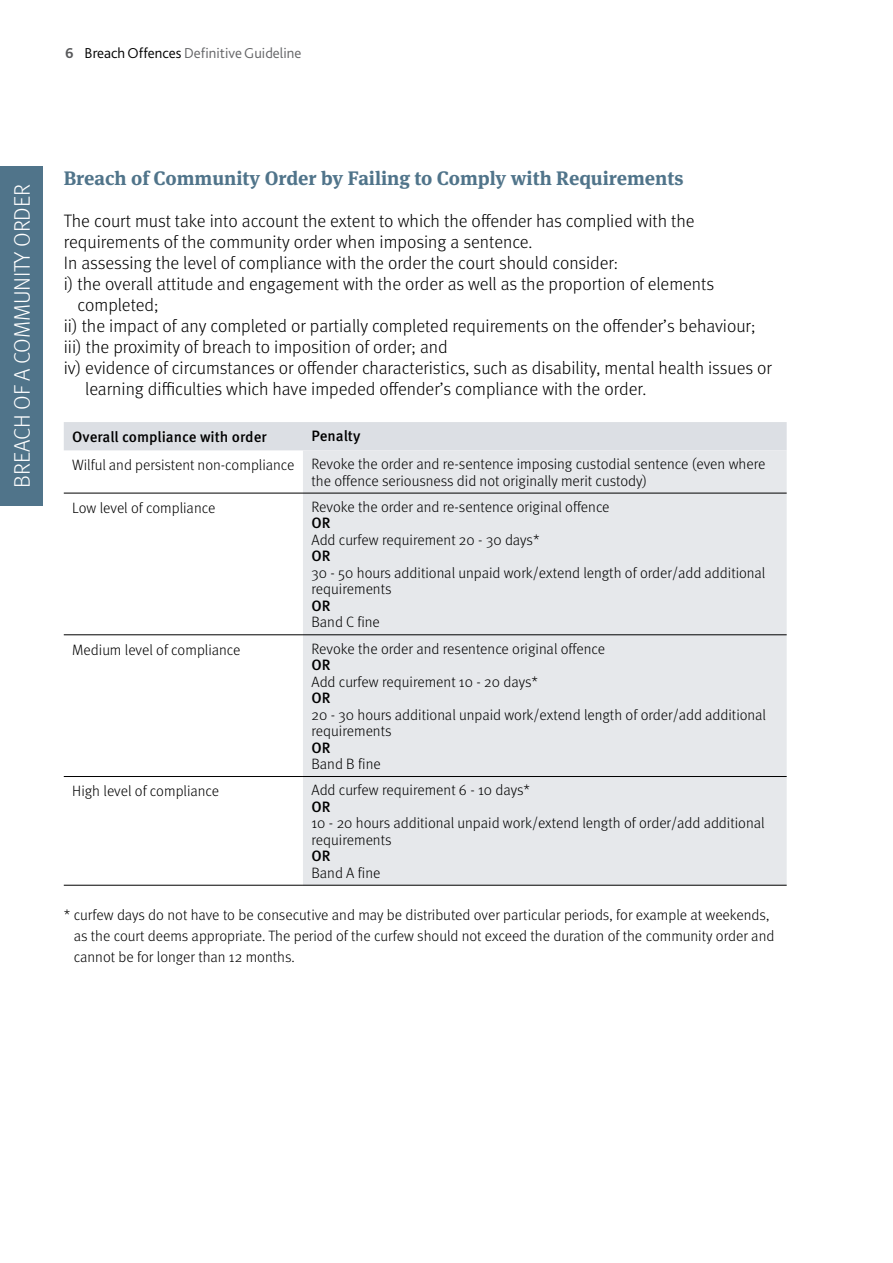
<style>
.page{position:relative;width:893px;height:1263px;background:#fff}
.page>*{position:absolute;margin:0;border:0;box-sizing:border-box;transform-origin:0 0}
.t1{font:300 22.5px "Meta OT";letter-spacing:-.005em;color:#fff}
.A_head{font:700 19.5px "Meta Serif OT";color:#50748a}
.body_text{font:300 18px/21px "Meta OT";color:#000}
.table_text{font:300 15px/16.5px "Meta OT";color:#000}
.body_text-2{font:300 15px/21px "Meta OT";color:#000}
.t2{font:300 15px "Bliss 2";color:#636466}
.table_text_bold{font:500 15px "Meta OT";color:#000}
.table_text-2{font:500 15px "Meta OT";color:#000}
.s1{font-weight:700;color:#58595b}
.s2{color:#000}
</style>
<div class="page">
<div style="left:0;top:166px;width:43px;height:339px;background:#50748a"></div>
<div style="left:64px;top:422px;width:723px;height:28px;background:#dcdfe4"></div>
<div style="left:303px;top:450px;width:484px;height:435px;background:#e6e8eb"></div>
<hr style="left:64px;top:493px;width:239px;height:1px;background:#000">
<hr style="left:303px;top:493px;width:484px;height:1px;background:#000">
<hr style="left:64px;top:634px;width:239px;height:1px;background:#000">
<hr style="left:303px;top:634px;width:484px;height:1px;background:#000">
<hr style="left:64px;top:776px;width:239px;height:1px;background:#000">
<hr style="left:303px;top:776px;width:484px;height:1px;background:#000">
<hr style="left:64px;top:885px;width:239px;height:1px;background:#000">
<hr style="left:303px;top:885px;width:484px;height:1px;background:#000">
<p class="t2" style="left:65px;top:43px;width:238px"><span class="s1">6</span> <span class="s2">Breach Offences</span> Definitive Guideline</p>
<h1 class="t1" style="left:9px;top:488px;width:305px;rotate:-90deg">BREACH OF A COMMUNITY ORDER</h1>
<p class="A_head" style="left:64px;top:166px;width:621px">Breach of Community Order by Failing to Comply with Requirements</p>
<p class="body_text" style="left:64px;top:211px;width:632px">The court must take into account the extent to which the offender has complied with the requirements of the community order when imposing a sentence.</p>
<p class="body_text" style="left:64px;top:253px;width:556px">In assessing the level of compliance with the order the court should consider:</p>
<p class="body_text" style="left:78px;top:274px;width:638px;text-indent:-14px">i) the overall attitude and engagement with the order as well as the proportion of elements completed;</p>
<p class="body_text" style="left:64px;top:316px;width:693px">ii) the impact of any completed or partially completed requirements on the offender’s behaviour;</p>
<p class="body_text" style="left:64px;top:337px;width:385px">iii) the proximity of breach to imposition of order; and</p>
<p class="body_text" style="left:85px;top:358px;width:688px;text-indent:-21px">iv) evidence of circumstances or offender characteristics, such as disability, mental health issues or learning difficulties which have impeded offender’s compliance with the order.</p>
<p class="table_text_bold" style="left:72px;top:428px;width:196px">Overall compliance with order</p>
<p class="table_text_bold" style="left:311px;top:427px;width:50px">Penalty</p>
<p class="table_text" style="left:72px;top:457px;width:224px">Wilful and persistent non-compliance</p>
<p class="table_text" style="left:311px;top:456px;width:455px">Revoke the order and re-sentence imposing custodial sentence (even where the offence seriousness did not originally merit custody)</p>
<p class="table_text" style="left:72px;top:500px;width:145px">Low level of compliance</p>
<p class="table_text" style="left:311px;top:499px;width:300px">Revoke the order and re-sentence original offence</p>
<p class="table_text-2" style="left:311px;top:514px;width:21px">OR</p>
<p class="table_text" style="left:311px;top:532px;width:230px">Add curfew requirement 20 - 30 days*</p>
<p class="table_text-2" style="left:311px;top:547px;width:21px">OR</p>
<p class="table_text" style="left:311px;top:565px;width:455px">30 - 50 hours additional unpaid work/extend length of order/add additional requirements</p>
<p class="table_text-2" style="left:311px;top:597px;width:21px">OR</p>
<p class="table_text" style="left:311px;top:614px;width:70px">Band C fine</p>
<p class="table_text" style="left:72px;top:641px;width:170px">Medium level of compliance</p>
<p class="table_text" style="left:311px;top:640px;width:295px">Revoke the order and resentence original offence</p>
<p class="table_text-2" style="left:311px;top:656px;width:21px">OR</p>
<p class="table_text" style="left:311px;top:673px;width:228px">Add curfew requirement 10 - 20 days*</p>
<p class="table_text-2" style="left:311px;top:689px;width:21px">OR</p>
<p class="table_text" style="left:311px;top:706px;width:456px">20 - 30 hours additional unpaid work/extend length of order/add additional requirements</p>
<p class="table_text-2" style="left:311px;top:739px;width:21px">OR</p>
<p class="table_text" style="left:311px;top:756px;width:71px">Band B fine</p>
<p class="table_text" style="left:72px;top:783px;width:148px">High level of compliance</p>
<p class="table_text" style="left:311px;top:782px;width:220px">Add curfew requirement 6 - 10 days*</p>
<p class="table_text-2" style="left:311px;top:798px;width:21px">OR</p>
<p class="table_text" style="left:311px;top:815px;width:455px">10 - 20 hours additional unpaid work/extend length of order/add additional requirements</p>
<p class="table_text-2" style="left:311px;top:847px;width:21px">OR</p>
<p class="table_text" style="left:311px;top:865px;width:70px">Band A fine</p>
<p class="body_text-2" style="left:74px;top:905px;width:702px;text-indent:-10px">* curfew days do not have to be consecutive and may be distributed over particular periods, for example at weekends, as the court deems appropriate. The period of the curfew should not exceed the duration of the community order and cannot be for longer than 12 months.</p>
</div>
